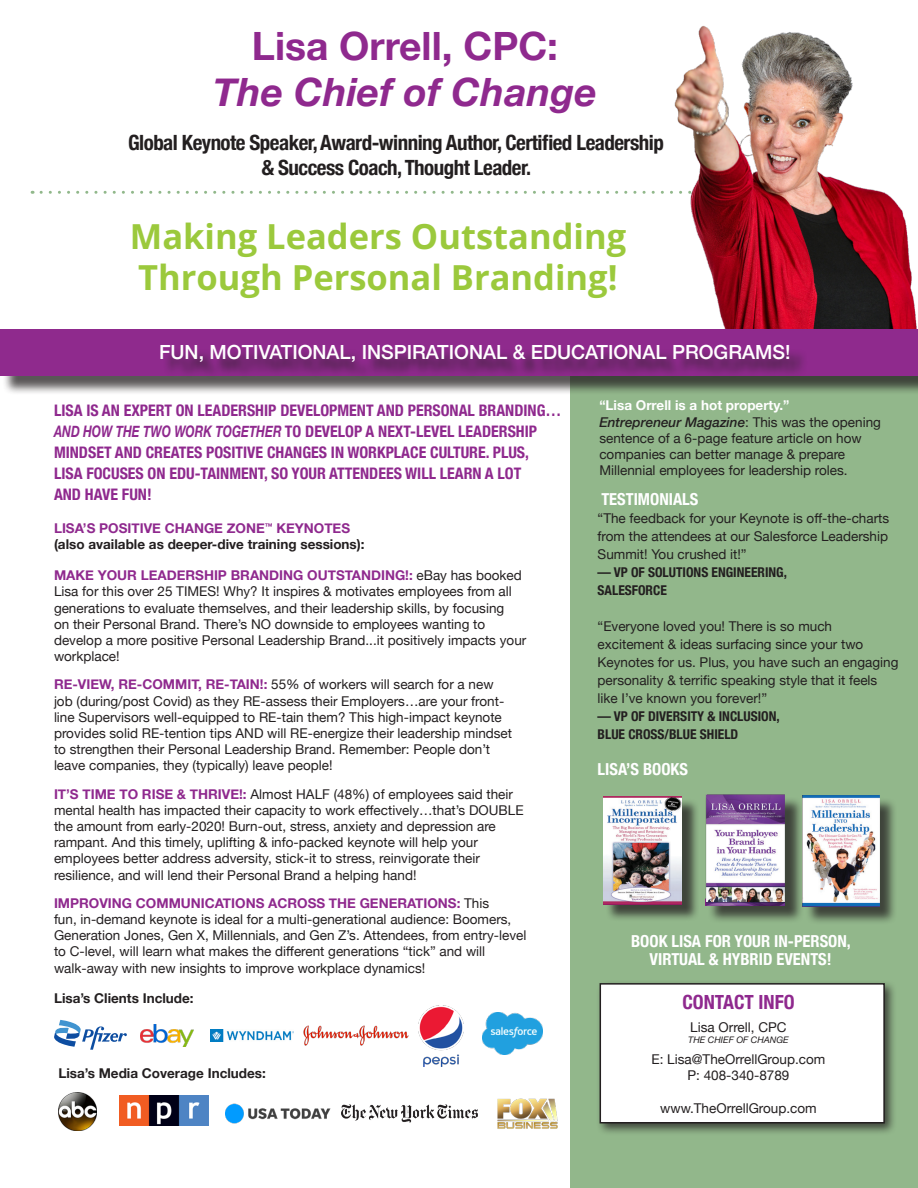
<style>
.page{position:relative;width:918px;height:1188px;background:#fff}
.page>*{position:absolute;margin:0;border:0;box-sizing:border-box;transform-origin:0 0}
.t1{font:italic 700 39px/46.8px "Helvetica Neue";color:#8f298e;text-align:center}
.t2{font:700 34.5px/41.4px "Open Sans";color:#9bc93c}
.t3{font:700 condensed 21px/25.2px "Helvetica Neue";letter-spacing:-.025em;color:#231f20;text-align:center}
.t4{font:500 19.5px "Helvetica Neue";color:#fff}
.t5{font:700 condensed 19.5px "Helvetica Neue";color:#8f298e}
.t6{font:700 condensed 16.5px/18px "Helvetica Neue";color:#fff;text-align:center}
.t7{font:700 condensed 15.9px/21px "Helvetica Neue";color:#8f298e}
.body_text{font:13.5px/16.2px "Helvetica Neue";color:#231f20}
.body{font:13.5px/16.2px "Helvetica Neue";color:#231f20}
.body-2{font:700 13.5px/16.2px "Helvetica Neue";color:#231f20}
.t8{font:700 condensed 13.5px/18px "Helvetica Neue";color:#231f20}
.t9{font:700 13.5px "Helvetica Neue";color:#fff}
.t10{font:italic 9px "Helvetica Neue";color:#231f20}
.s1{font-style:normal}
.s2{font-style:italic;font-stretch:normal}
.s3{color:#8f298e}
.s4{font-weight:700;color:#8f298e}
.s5{font-weight:500;font-style:italic}
</style>
<div class="page">
<svg style="left:41px;top:191px;width:620px;height:3px"></svg>
<img style="left:661px;top:26px;width:256px;height:303px">
<div style="left:571px;top:374px;width:347px;height:814px;background:#92b78b"></div>
<div style="left:2px;top:332px;width:916px;height:63px;background:#231f20;opacity:.75"></div>
<div style="left:0;top:329px;width:918px;height:47px;background:#8f2a8d"></div>
<div style="left:163px;top:347px;width:645px;height:33px;background:#231f20;opacity:.75"></div>
<img style="left:482px;top:1012px;width:60px;height:42px">
<img style="left:211px;top:1030px;width:82px;height:12px">
<img style="left:140px;top:1025px;width:53px;height:21px">
<img style="left:342px;top:1105px;width:136px;height:18px">
<img style="left:419px;top:1005px;width:44px;height:62px">
<img style="left:120px;top:1096px;width:89px;height:30px">
<img style="left:303px;top:1025px;width:105px;height:20px">
<img style="left:497px;top:1098px;width:61px;height:31px">
<img style="left:58px;top:1092px;width:38px;height:38px">
<img style="left:225px;top:1103px;width:105px;height:21px">
<div style="left:596px;top:979px;width:302px;height:157px;background:#231f20;opacity:.75"></div>
<div style="left:600px;top:984px;width:284px;height:139px;background:#fff"></div>
<div style="left:600px;top:983px;width:285px;height:141px;border:2px solid #231f20"></div>
<div style="left:708px;top:796px;width:96px;height:128px;background:#231f20;opacity:.75"></div>
<img style="left:705px;top:794px;width:80px;height:111px">
<svg style="left:54px;top:1020px;width:73px;height:30px"></svg>
<div style="left:805px;top:797px;width:93px;height:128px;background:#231f20;opacity:.75"></div>
<img style="left:803px;top:795px;width:76px;height:111px">
<div style="left:605px;top:799px;width:94px;height:123px;background:#231f20;opacity:.75"></div>
<img style="left:603px;top:796px;width:79px;height:108px">
<p class="t1" style="left:213px;top:23px;width:385px"><span class="s1">Lisa Orrell, CPC:<br></span>The Chief of Change</p>
<p class="t3" style="left:128px;top:128px;width:537px">Global Keynote Speaker, Award-winning Author, Certified Leadership &amp; Success Coach, Thought Leader.</p>
<p class="t2" style="left:130px;top:215px;width:498px">Making Leaders Outstanding<br>Through Personal Branding!</p>
<p class="t4" style="left:159px;top:337px;width:633px">FUN, MOTIVATIONAL, INSPIRATIONAL &amp; EDUCATIONAL PROGRAMS!</p>
<p class="t7" style="left:54px;top:399px;width:509px">LISA IS AN EXPERT ON LEADERSHIP DEVELOPMENT AND PERSONAL BRANDING… <span class="s2">AND HOW THE TWO WORK TOGETHER</span> TO DEVELOP A NEXT-LEVEL LEADERSHIP MINDSET AND CREATES POSITIVE CHANGES IN WORKPLACE CULTURE. PLUS, LISA FOCUSES ON EDU-TAINMENT, SO YOUR ATTENDEES WILL LEARN A LOT<br>AND HAVE FUN!</p>
<p class="body-2" style="left:54px;top:521px;width:312px"><span class="s3">LISA’S POSITIVE CHANGE ZONE</span><sup>™</sup> <span class="s3">KEYNOTES </span>(also available as deeper-dive training sessions):</p>
<p class="body" style="left:54px;top:568px;width:474px"><span class="s4">MAKE YOUR LEADERSHIP BRANDING OUTSTANDING!:</span> eBay has booked Lisa for this over 25 TIMES! Why? It inspires &amp; motivates employees from all generations to evaluate themselves, and their leadership skills, by focusing<br>on their Personal Brand. There’s NO downside to employees wanting to develop a more positive Personal Leadership Brand...it positively impacts your workplace!</p>
<p class="body_text" style="left:54px;top:677px;width:460px"><span class="s4">RE-VIEW, RE-COMMIT, RE-TAIN!:</span> 55% of workers will search for a new job (during/post Covid) as they RE-assess their Employers…are your front&shy;line Supervisors well-equipped to RE-tain them? This high-impact keynote provides solid RE-tention tips AND will RE-energize their leadership mindset to strengthen their Personal Leadership Brand. Remember: People don’t leave companies, they (typically) leave people!</p>
<p class="body_text" style="left:54px;top:786px;width:471px"><span class="s4">IT’S TIME TO RISE &amp; THRIVE!:</span> Almost HALF (48%) of employees said their mental health has impacted their capacity to work effectively…that’s DOUBLE the amount from early-2020! Burn-out, stress, anxiety and depression are rampant. And this timely, uplifting &amp; info-packed keynote will help your employees better address adversity, stick-it to stress, reinvigorate their resilience, and will lend their Personal Brand a helping hand!</p>
<p class="body_text" style="left:54px;top:896px;width:474px"><span class="s4">IMPROVING COMMUNICATIONS ACROSS THE GENERATIONS:</span> This<br>fun, in-demand keynote is ideal for a multi-generational audience: Boomers, Generation Jones, Gen X, Millennials, and Gen Z’s. Attendees, from entry-level to C-level, will learn what makes the different generations “tick” and will walk-away with new insights to improve workplace dynamics!</p>
<p class="body-2" style="left:54px;top:991px;width:141px">Lisa’s Clients Include:</p>
<p class="body-2" style="left:58px;top:1065px;width:209px">Lisa’s Media Coverage Includes:</p>
<p class="t9" style="left:599px;top:395px;width:191px">“Lisa Orrell is a hot property.”</p>
<p class="body_text" style="left:599px;top:414px;width:283px"><span class="s5">Entrepreneur Magazine</span>: This was the opening sentence of a 6-page feature article on how companies can better manage &amp; prepare Millennial employees for leadership roles.</p>
<p class="t6" style="left:601px;top:489px;width:99px">TESTIMONIALS</p>
<p class="body_text" style="left:598px;top:510px;width:293px;line-height:18px;text-align:justify">“The feedback for your Keynote is off-the-charts from the attendees at our Salesforce Leadership Summit! You crushed it!”</p>
<p class="t8" style="left:598px;top:562px;width:191px">— VP OF SOLUTIONS ENGINEERING,<br>SALESFORCE</p>
<p class="body_text" style="left:598px;top:618px;width:302px;line-height:18px">“Everyone loved you! There is so much excitement &amp; ideas surfacing since your two Keynotes for us. Plus, you have such an engaging personality &amp; terrific speaking style that it feels like I’ve known you forever!”</p>
<p class="t8" style="left:598px;top:706px;width:184px">— VP OF DIVERSITY &amp; INCLUSION,<br>BLUE CROSS/BLUE SHIELD</p>
<p class="t6" style="left:598px;top:759px;width:92px">LISA’S BOOKS</p>
<p class="t6" style="left:631px;top:931px;width:221px">BOOK LISA FOR YOUR IN-PERSON,<br>VIRTUAL &amp; HYBRID EVENTS!</p>
<p class="t5" style="left:682px;top:986px;width:114px">CONTACT INFO</p>
<p class="body_text" style="left:690px;top:1020px;width:98px">Lisa Orrell, CPC</p>
<p class="t10" style="left:688px;top:1033px;width:102px">THE CHIEF OF CHANGE</p>
<p class="body_text" style="left:652px;top:1052px;width:175px">E: Lisa@TheOrrellGroup.com</p>
<p class="body_text" style="left:688px;top:1068px;width:103px">P: 408-340-8789</p>
<p class="body_text" style="left:660px;top:1101px;width:158px">www.TheOrrellGroup.com</p>
</div>
